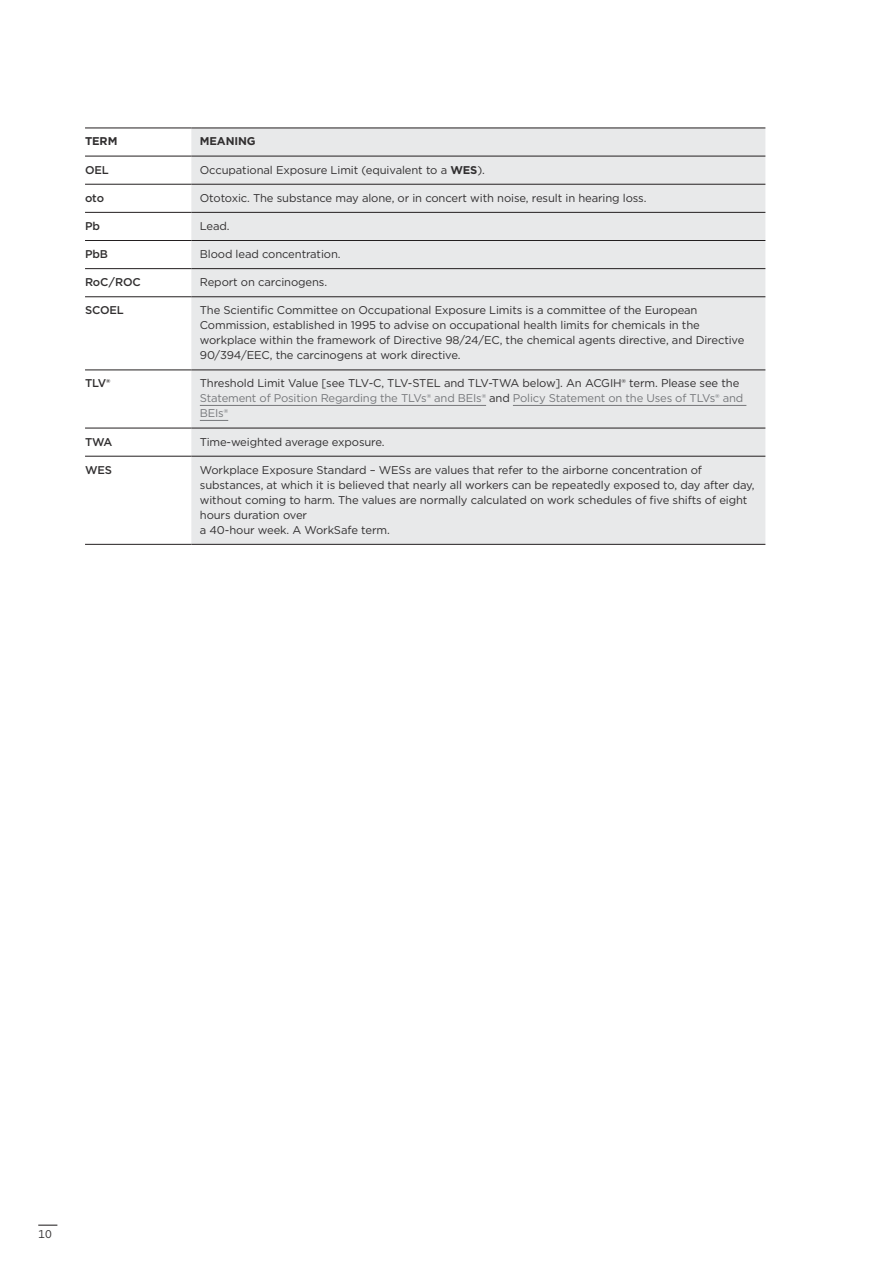
<style>
.page{position:relative;width:893px;height:1263px;background:#fff}
.page>*{position:absolute;margin:0;border:0;box-sizing:border-box;transform-origin:0 0}
.table_body{font:11.25px/15px "Gotham";letter-spacing:-.01em;color:#312f30}
.table_body-2{font:11.25px/15px "Gotham";letter-spacing:-.015em;color:#76787b}
.table_H2{font:500 11.25px "Gotham";letter-spacing:-.01em;color:#312f30}
.table_H1{font:700 11.25px "Gotham";letter-spacing:-.01em;color:#312f30}
.s1{font-weight:700}
.s2{color:#312f30}
</style>
<div class="page">
<div style="left:191px;top:129px;width:574px;height:415px;background:#e8e9ea"></div>
<hr style="left:85px;top:128px;width:106px;height:1px;background:#231f20">
<hr style="left:191px;top:128px;width:574px;height:1px;background:#231f20">
<hr style="left:85px;top:156px;width:106px;height:1px;background:#231f20">
<hr style="left:191px;top:156px;width:574px;height:1px;background:#231f20">
<hr style="left:85px;top:184px;width:106px;height:1px;background:#231f20">
<hr style="left:191px;top:184px;width:574px;height:1px;background:#231f20">
<hr style="left:85px;top:212px;width:106px;height:1px;background:#231f20">
<hr style="left:191px;top:212px;width:574px;height:1px;background:#231f20">
<hr style="left:85px;top:240px;width:106px;height:1px;background:#231f20">
<hr style="left:191px;top:240px;width:574px;height:1px;background:#231f20">
<hr style="left:85px;top:268px;width:106px;height:1px;background:#231f20">
<hr style="left:191px;top:268px;width:574px;height:1px;background:#231f20">
<hr style="left:85px;top:296px;width:106px;height:1px;background:#231f20">
<hr style="left:191px;top:296px;width:574px;height:1px;background:#231f20">
<hr style="left:85px;top:370px;width:106px;height:1px;background:#231f20">
<hr style="left:191px;top:370px;width:574px;height:1px;background:#231f20">
<hr style="left:85px;top:428px;width:106px;height:1px;background:#231f20">
<hr style="left:191px;top:428px;width:574px;height:1px;background:#231f20">
<hr style="left:85px;top:456px;width:106px;height:1px;background:#231f20">
<hr style="left:191px;top:456px;width:574px;height:1px;background:#231f20">
<hr style="left:85px;top:544px;width:106px;height:1px;background:#231f20">
<hr style="left:191px;top:544px;width:574px;height:1px;background:#231f20">
<hr style="left:200px;top:405px;width:286px;height:1px;background:#76787b">
<hr style="left:513px;top:405px;width:233px;height:1px;background:#76787b">
<svg style="left:200px;top:420px;width:28px;height:1px"></svg>
<svg style="left:38px;top:1224px;width:19px;height:2px"></svg>
<p class="table_H1" style="left:85px;top:134px;width:34px">TERM</p>
<p class="table_H1" style="left:200px;top:134px;width:57px">MEANING</p>
<p class="table_H2" style="left:85px;top:162px;width:25px">OEL</p>
<p class="table_body" style="left:200px;top:162px;width:287px">Occupational Exposure Limit (equivalent to a <span class="s1">WES</span>).</p>
<p class="table_H2" style="left:85px;top:190px;width:21px">oto</p>
<p class="table_body" style="left:200px;top:190px;width:448px">Ototoxic. The substance may alone, or in concert with noise, result in hearing loss.</p>
<p class="table_H2" style="left:85px;top:218px;width:16px">Pb</p>
<p class="table_body" style="left:200px;top:218px;width:31px">Lead.</p>
<p class="table_H2" style="left:85px;top:247px;width:24px">PbB</p>
<p class="table_body" style="left:200px;top:246px;width:142px">Blood lead concentration.</p>
<p class="table_H2" style="left:85px;top:275px;width:57px">RoC/ROC</p>
<p class="table_body" style="left:200px;top:274px;width:129px">Report on carcinogens.</p>
<p class="table_H2" style="left:85px;top:303px;width:40px">SCOEL</p>
<p class="table_body" style="left:200px;top:303px;width:546px">The Scientific Committee on Occupational Exposure Limits is a committee of the European Commission, established in 1995 to advise on occupational health limits for chemicals in the workplace within the framework of Directive 98/24/EC, the chemical agents directive, and Directive 90/394/EEC, the carcinogens at work directive.</p>
<p class="table_H2" style="left:85px;top:376px;width:27px">TLV®</p>
<p class="table_body-2" style="left:200px;top:376px;width:545px"><span class="s2">Threshold Limit Value [see TLV-C, TLV-STEL and TLV-TWA below]. An ACGIH® term. Please see the<br></span>Statement of Position Regarding the TLVs® and BEIs® <span class="s2">and</span> Policy Statement on the Uses of TLVs® and<br>BEIs®</p>
<p class="table_H2" style="left:85px;top:434px;width:29px">TWA</p>
<p class="table_body" style="left:200px;top:434px;width:186px">Time-weighted average exposure.</p>
<p class="table_H2" style="left:85px;top:462px;width:29px">WES</p>
<p class="table_body" style="left:200px;top:462px;width:556px">Workplace Exposure Standard – WESs are values that refer to the airborne concentration of substances, at which it is believed that nearly all workers can be repeatedly exposed to, day after day, without coming to harm. The values are normally calculated on work schedules of five shifts of eight hours duration over<br>a 40-hour week. A WorkSafe term.</p>
<p class="table_body" style="left:38px;top:1227px;width:15px">10</p>
</div>
